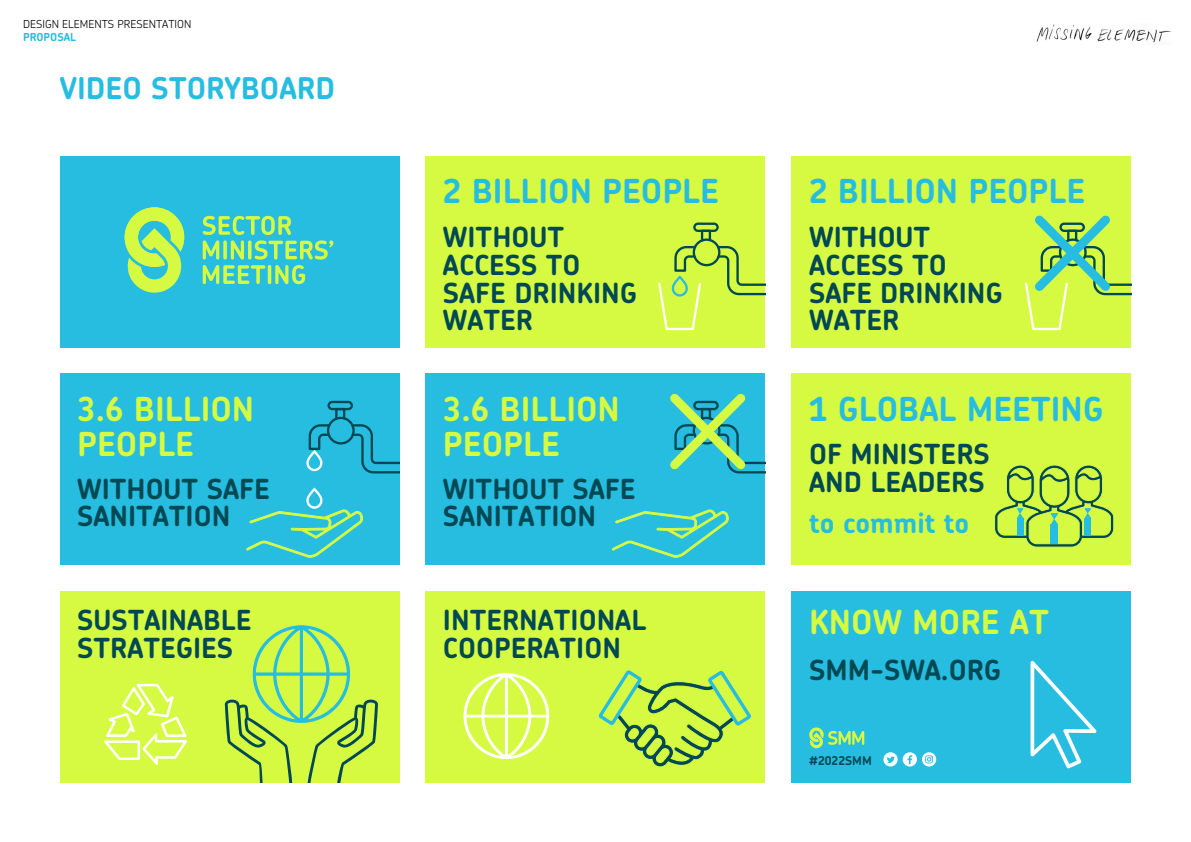
<style>
.page{position:relative;width:1191px;height:842px;background:#fff}
.page>*{position:absolute;margin:0;border:0;box-sizing:border-box;transform-origin:0 0}
.t1{font:700 33.1px/34.9px "Chevin";color:#d6fa42}
.t2{font:700 33.1px "Chevin";color:#26bde0}
.chapter{font:700 30px "Chevin";color:#26bde0}
.t3{font:700 27.7px/27.7px "Chevin";color:#004954}
.t4{font:700 27.7px "Chevin";color:#26bde0}
.t5{font:700 12.1px "Chevin";color:#004954}
.t6{font:300 11px "Chevin";color:#000}
.t7{font:700 11px "Chevin";color:#26bde0}
</style>
<div class="page">
<img style="left:1036px;top:24px;width:136px;height:19px">
<div style="left:60px;top:156px;width:340px;height:192px;background:#26bde0"></div>
<svg style="left:125px;top:207px;width:60px;height:86px"></svg>
<svg style="left:203px;top:216px;width:130px;height:68px"></svg>
<div style="left:60px;top:374px;width:340px;height:191px;background:#26bde0"></div>
<svg style="left:246px;top:401px;width:154px;height:157px"></svg>
<div style="left:60px;top:591px;width:340px;height:191px;background:#d6fa42"></div>
<svg style="left:224px;top:625px;width:154px;height:157px"></svg>
<svg style="left:104px;top:684px;width:83px;height:81px"></svg>
<div style="left:425px;top:156px;width:340px;height:192px;background:#d6fa42"></div>
<svg style="left:658px;top:223px;width:107px;height:108px"></svg>
<div style="left:425px;top:374px;width:340px;height:191px;background:#26bde0"></div>
<svg style="left:612px;top:510px;width:117px;height:48px"></svg>
<svg style="left:670px;top:393px;width:95px;height:81px"></svg>
<div style="left:425px;top:591px;width:340px;height:191px;background:#d6fa42"></div>
<svg style="left:463px;top:672px;width:87px;height:88px"></svg>
<svg style="left:598px;top:670px;width:153px;height:97px"></svg>
<div style="left:791px;top:156px;width:340px;height:192px;background:#d6fa42"></div>
<svg style="left:1025px;top:215px;width:106px;height:116px"></svg>
<div style="left:791px;top:374px;width:340px;height:191px;background:#d6fa42"></div>
<svg style="left:994px;top:465px;width:120px;height:82px"></svg>
<div style="left:1085px;top:518px;width:6px;height:18px;background:#26bde0"></div>
<div style="left:791px;top:591px;width:340px;height:191px;background:#26bde0"></div>
<svg style="left:809px;top:727px;width:55px;height:21px"></svg>
<svg style="left:1031px;top:661px;width:66px;height:107px"></svg>
<svg style="left:883px;top:752px;width:53px;height:15px"></svg>
<p class="t6" style="left:23px;top:17px;width:170px">DESIGN ELEMENTS PRESENTATION</p>
<p class="t7" style="left:23px;top:30px;width:55px">PROPOSAL</p>
<p class="chapter" style="left:60px;top:69px;width:277px">VIDEO STORYBOARD</p>
<p class="t1" style="left:77px;top:391px;width:178px">3.6 BILLION<br>PEOPLE</p>
<p class="t3" style="left:77px;top:474px;width:194px">WITHOUT SAFE<br>SANITATION</p>
<p class="t3" style="left:77px;top:606px;width:176px">SUSTAINABLE<br>STRATEGIES</p>
<p class="t2" style="left:443px;top:170px;width:278px">2 BILLION PEOPLE</p>
<p class="t3" style="left:443px;top:223px;width:196px">WITHOUT<br>ACCESS TO<br>SAFE DRINKING<br>WATER</p>
<p class="t1" style="left:443px;top:391px;width:178px">3.6 BILLION<br>PEOPLE</p>
<p class="t3" style="left:443px;top:474px;width:194px">WITHOUT SAFE<br>SANITATION</p>
<p class="t3" style="left:443px;top:606px;width:205px">INTERNATIONAL<br>COOPERATION</p>
<p class="t2" style="left:809px;top:170px;width:278px">2 BILLION PEOPLE</p>
<p class="t3" style="left:809px;top:223px;width:195px">WITHOUT<br>ACCESS TO<br>SAFE DRINKING<br>WATER</p>
<p class="t2" style="left:809px;top:387px;width:296px">1 GLOBAL MEETING</p>
<p class="t3" style="left:809px;top:440px;width:182px">OF MINISTERS<br>AND LEADERS</p>
<p class="t4" style="left:809px;top:505px;width:162px">to commit to</p>
<p class="t1" style="left:809px;top:604px;width:241px">KNOW MORE AT</p>
<p class="t3" style="left:809px;top:656px;width:194px">SMM-SWA.ORG</p>
<p class="t5" style="left:809px;top:752px;width:64px">#2022SMM</p>
</div>
